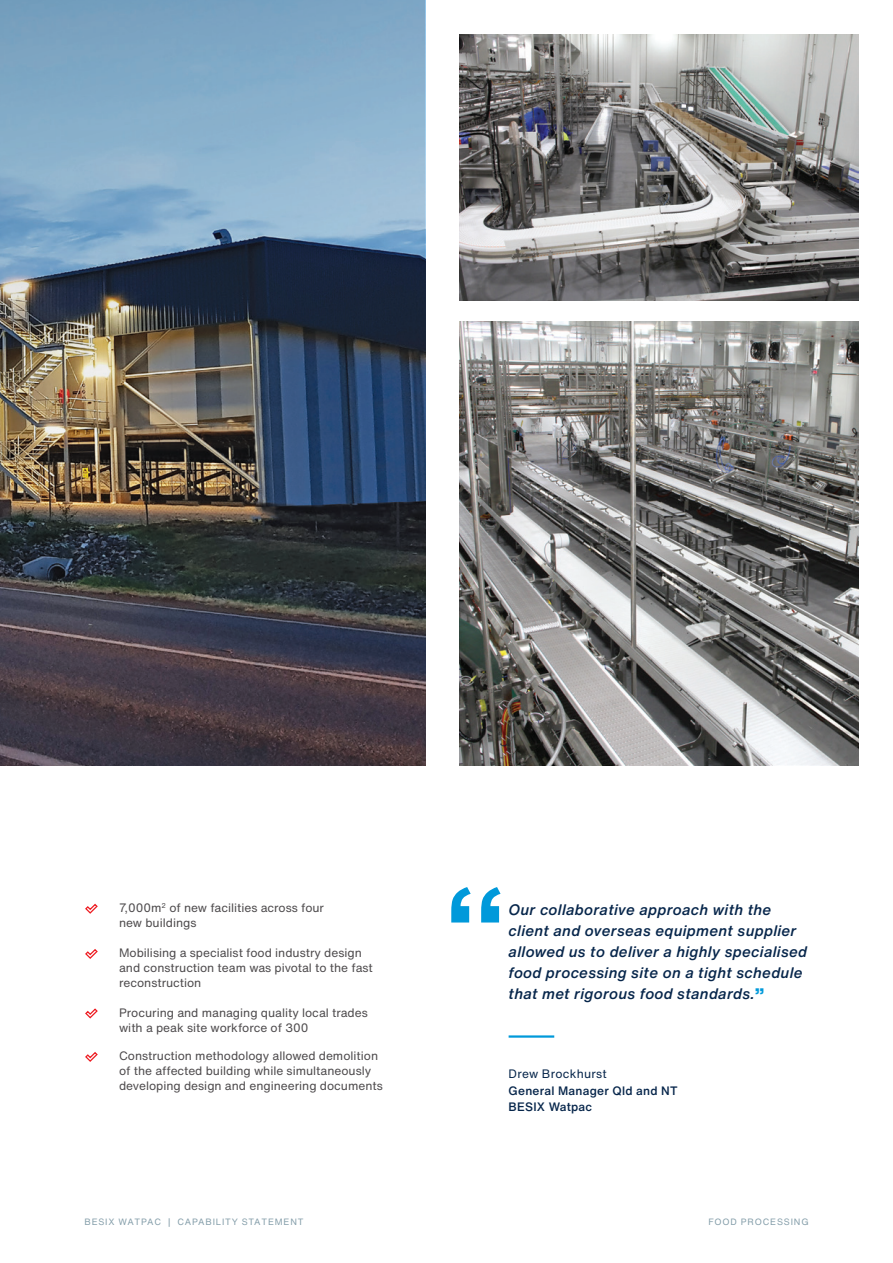
<style>
.page{position:relative;width:893px;height:1263px;background:#fff}
.page>*{position:absolute;margin:0;border:0;box-sizing:border-box;transform-origin:0 0}
.t1{font:italic 500 15px/21px "Helvetica Now Text";letter-spacing:.02em;color:#07264b}
.bullet_point_text{font:12px/15px "Helvetica Now Text";color:#4e4b4d}
.t2{font:500 12px/16.5px "Helvetica Now Text";letter-spacing:.02em;color:#07264b}
.t3{font:9px "Helvetica Now Text";letter-spacing:.09em;color:#839da9}
.s1{font-weight:900;font-style:normal;color:#0099da}
.s2{font-weight:400}
</style>
<div class="page">
<img style="left:0;top:0;width:425px;height:765px">
<img style="left:459px;top:322px;width:400px;height:443px">
<svg style="left:85px;top:903px;width:13px;height:11px"></svg>
<svg style="left:85px;top:949px;width:13px;height:10px"></svg>
<svg style="left:85px;top:1008px;width:13px;height:11px"></svg>
<svg style="left:85px;top:1052px;width:13px;height:10px"></svg>
<img style="left:459px;top:34px;width:400px;height:266px">
<svg style="left:451px;top:887px;width:49px;height:35px"></svg>
<hr style="left:509px;top:1035px;width:45px;height:3px;background:#0099da">
<p class="bullet_point_text" style="left:119px;top:900px;width:206px">7,000m<sup>2</sup> of new facilities across four new buildings</p>
<p class="bullet_point_text" style="left:119px;top:945px;width:255px">Mobilising a specialist food industry design and construction team was pivotal to the fast reconstruction</p>
<p class="bullet_point_text" style="left:119px;top:1005px;width:250px">Procuring and managing quality local trades with a peak site workforce of 300</p>
<p class="bullet_point_text" style="left:119px;top:1048px;width:265px">Construction methodology allowed demolition of the affected building while simultaneously developing design and engineering documents</p>
<p class="t1" style="left:509px;top:898px;width:300px">Our collaborative approach with the client and overseas equipment supplier allowed us to deliver a highly specialised food processing site on a tight schedule that met rigorous food standards.<span class="s1">”</span></p>
<p class="t2" style="left:509px;top:1065px;width:170px"><span class="s2">Drew Brockhurst<br></span>General Manager Qld and NT<br>BESIX Watpac</p>
<p class="t3" style="left:84px;top:1215px;width:221px">BESIX WATPAC | CAPABILITY STATEMENT</p>
<p class="t3" style="left:709px;top:1215px;width:101px">FOOD PROCESSING</p>
</div>
